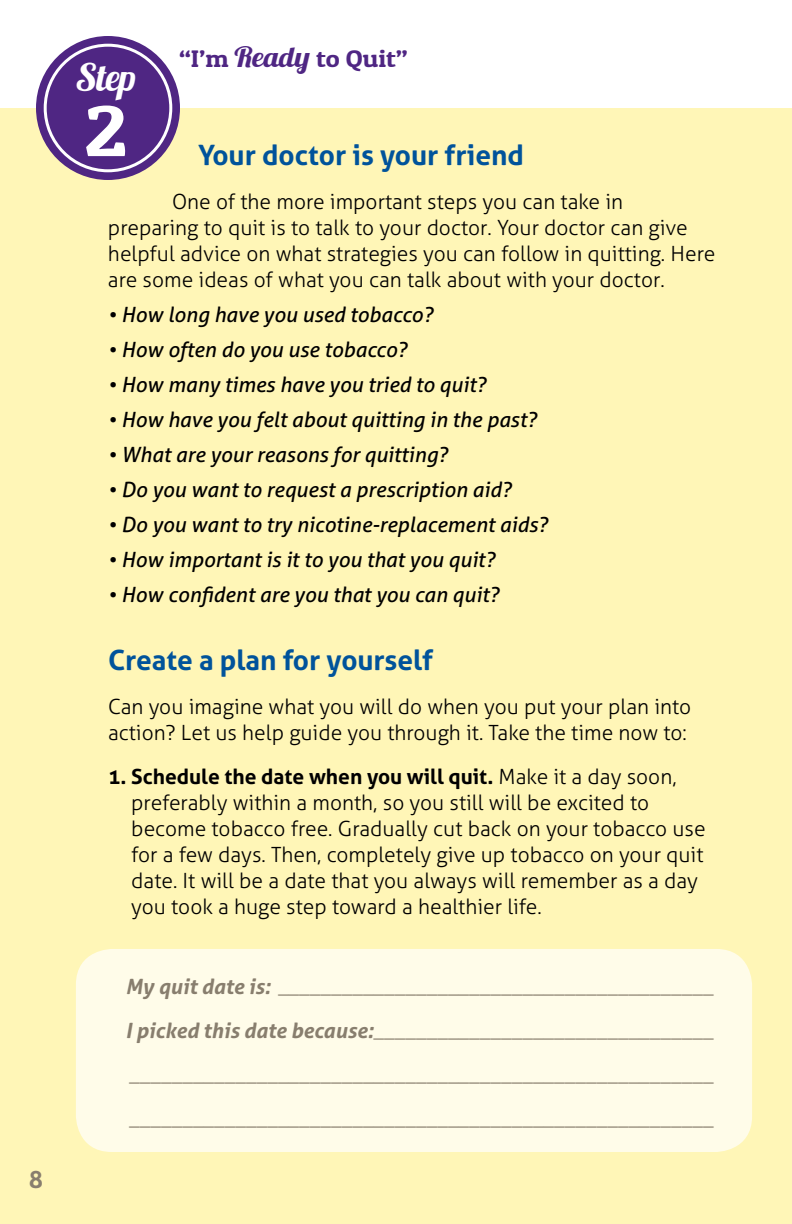
<style>
.page{position:relative;width:792px;height:1224px;background:#fff}
.page>*{position:absolute;margin:0;border:0;box-sizing:border-box;transform-origin:0 0}
.t1{font:72.4px "Patua One";color:#fff;scale:1.1 1}
.t2{font:38px "Lobster 1.3";color:#fff}
.t3{font:700 28px "Aller";color:#00539b}
.t4{font:24px "Patua One";color:#4f2683;scale:1.1 1}
.t5{font:700 24px "Aller";color:#887e6e}
.t6{font:300 21px/26px "Aller";color:#000}
.t7{font:italic 21px "Aller";color:#000}
.t8{font:300 21px/44px "Aller";color:#887e6e;text-align:justify}
.s1{font-family:"Lobster 1.3";font-size:28px}
.s2{font-weight:700}
.s3{font-weight:700;font-style:italic}
</style>
<div class="page">
<div style="left:0;top:108px;width:792px;height:1116px;background:#fff6b7"></div>
<div style="left:76px;top:949px;width:676px;height:203px;background:#fffce9;border-radius:36px"></div>
<div style="left:36px;top:36px;width:144px;height:144px;background:#4f2683;border-radius:50%"></div>
<div style="left:44px;top:44px;width:128px;height:128px;border:3px solid #fff;border-radius:50%"></div>
<p class="t5" style="left:29px;top:1164px;width:16px">8</p>
<p class="t4" style="left:179px;top:44px;width:209px">“I’m <span class="s1">Ready</span> to Quit”</p>
<h2 class="t2" style="left:75px;top:53px;width:62px">Step</h2>
<h1 class="t1" style="left:84px;top:86px;width:41px">2</h1>
<h3 class="t3" style="left:198px;top:137px;width:328px">Your doctor is your friend</h3>
<p class="t6" style="left:108px;top:188px;width:609px;text-indent:64px">One of the more important steps you can take in preparing to quit is to talk to your doctor. Your doctor can give helpful advice on what strategies you can follow in quitting. Here are some ideas of what you can talk about with your doctor.</p>
<p class="t7" style="left:108px;top:301px;width:326px">• How long have you used tobacco?</p>
<p class="t7" style="left:108px;top:336px;width:301px">• How often do you use tobacco?</p>
<p class="t7" style="left:108px;top:371px;width:379px">• How many times have you tried to quit?</p>
<p class="t7" style="left:108px;top:406px;width:430px">• How have you felt about quitting in the past?</p>
<p class="t7" style="left:108px;top:441px;width:341px">• What are your reasons for quitting?</p>
<p class="t7" style="left:108px;top:476px;width:405px">• Do you want to request a prescription aid?</p>
<p class="t7" style="left:108px;top:511px;width:441px">• Do you want to try nicotine-replacement aids?</p>
<p class="t7" style="left:108px;top:546px;width:388px">• How important is it to you that you quit?</p>
<p class="t7" style="left:108px;top:581px;width:392px">• How confident are you that you can quit?</p>
<h3 class="t3" style="left:108px;top:642px;width:327px">Create a plan for yourself</h3>
<p class="t6" style="left:108px;top:693px;width:585px">Can you imagine what you will do when you put your plan into action? Let us help guide you through it. Take the time now to:</p>
<p class="t6" style="left:131px;top:763px;width:576px;text-indent:-23px"><span class="s2">1. Schedule the date when you will quit.</span> Make it a day soon, preferably within a month, so you still will be excited to become tobacco free. Gradually cut back on your tobacco use for a few days. Then, completely give up tobacco on your quit date. It will be a date that you always will remember as a day you took a huge step toward a healthier life.</p>
<p class="t8" style="left:126px;top:964px;width:590px"><span class="s3">My quit date is:</span> _________________________________________ <span class="s3">I picked this date because:</span>________________________________ _______________________________________________________ _______________________________________________________</p>
</div>
